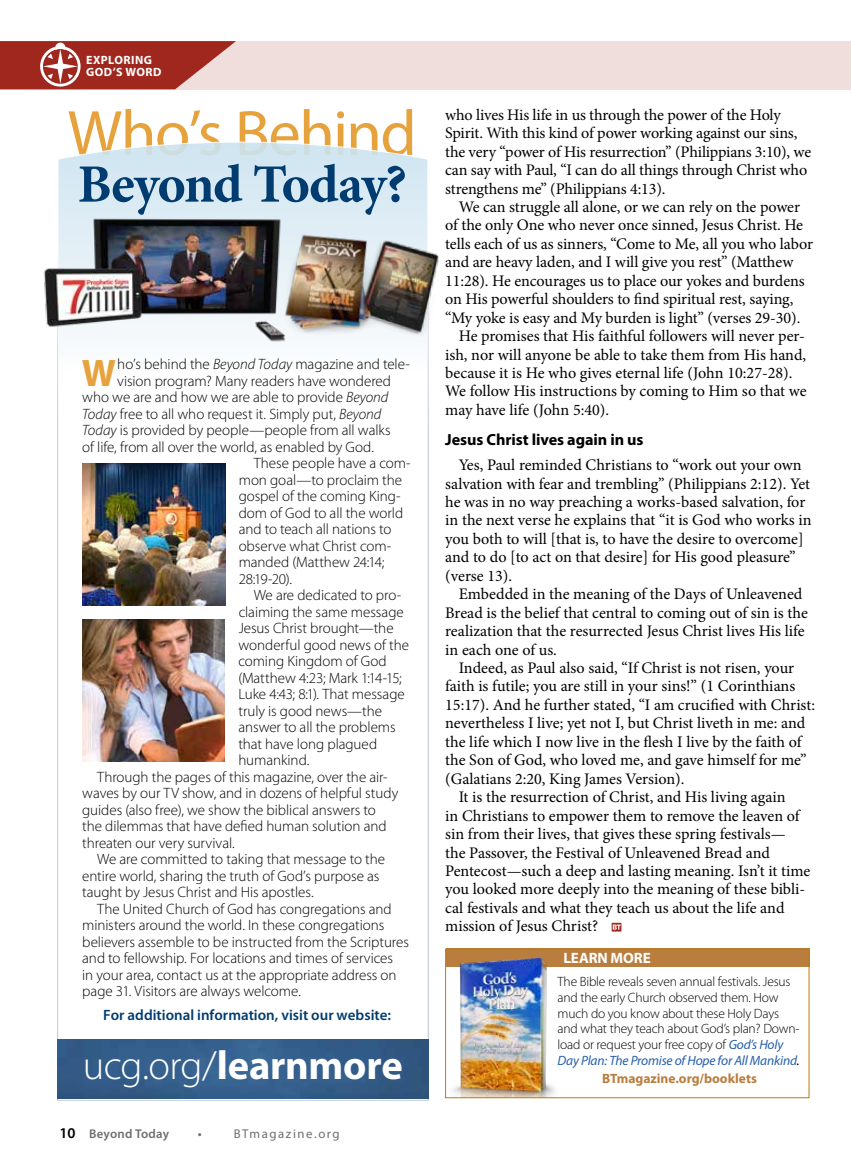
<style>
.page{position:relative;width:851px;height:1161px;background:#fff}
.page>*{position:absolute;margin:0;border:0;box-sizing:border-box;transform-origin:0 0}
.t1{font:64.5px "Myriad Pro";letter-spacing:-.025em;color:#e6a33d}
.t2{font:700 54px "Minion Pro";letter-spacing:-.03em;color:#003c6f}
.t3{font:700 40.5px "Myriad Pro";letter-spacing:-.005em;color:#fff}
.t4{font:700 38.55px "Myriad Pro";color:#e6a33d}
.t5{font:16.2px/18.5px "Minion Pro";letter-spacing:-.005em;color:#000}
.t6{font:700 16.2px "Myriad Pro";letter-spacing:-.005em;color:#000}
.t7{font:300 15px "Myriad Pro";letter-spacing:-.005em;color:#000}
.t8{font:600 15px "Myriad Pro";color:#003c6f}
.t9{font:700 15px "Myriad Pro";color:#fff}
.t10{font:300 13.5px/15.8px "Myriad Pro";letter-spacing:-.015em;color:#000}
.t11{font:700 13.5px "Myriad Pro";color:#b97d3e}
.t12{font:600 12.75px "Myriad Pro";letter-spacing:.02em;color:#6d6e71}
.t13{font:12.75px "Myriad Pro";letter-spacing:.125em;color:#6d6e71}
.t14{font:700 12px/12px "Myriad Pro";letter-spacing:.035em;color:#fff}
.s1{font-style:italic}
.s2{font-weight:300}
.s3{font-size:15px;color:#000}
.s4{font-weight:400;font-style:italic;color:#265eac}
.s5{font-weight:400;font-style:italic}
</style>
<div class="page">
<div style="left:0;top:41px;width:850px;height:48px;background:#f0dedd"></div>
<svg style="left:0;top:41px;width:236px;height:48px;background:#ae4a42"></svg>
<svg style="left:57px;top:142px;width:371px;height:959px"></svg>
<img style="left:58px;top:1040px;width:370px;height:59px">
<img style="left:43px;top:216px;width:258px;height:132px">
<img style="left:82px;top:463px;width:143px;height:143px">
<img style="left:82px;top:619px;width:143px;height:143px">
<img style="left:277px;top:231px;width:162px;height:112px">
<div style="left:445px;top:949px;width:364px;height:18px;background:#b97d3e"></div>
<img style="left:452px;top:957px;width:103px;height:139px">
<div style="left:445px;top:949px;width:364px;height:149px;border:1px solid #b97c0f"></div>
<svg style="left:611px;top:923px;width:10px;height:9px"></svg>
<p class="t14" style="left:86px;top:54px;width:77px">EXPLORING<br>GOD’S WORD</p>
<h1 class="t1" style="left:68px;top:98px;width:351px">Who’s Behind</h1>
<h2 class="t2" style="left:77px;top:146px;width:331px">Beyond Today?</h2>
<h3 class="t4" style="left:82px;top:351px;width:36px">W</h3>
<p class="t7" style="left:117px;top:355px;width:294px">ho’s behind the <span class="s1">Beyond Today</span> magazine and tele-</p>
<p class="t7" style="left:117px;top:372px;width:275px">vision program? Many readers have wondered</p>
<p class="t7" style="left:82px;top:388px;width:308px">who we are and how we are able to provide <span class="s1">Beyond</span></p>
<p class="t7" style="left:82px;top:405px;width:301px"><span class="s1">Today</span> free to all who request it. Simply put, <span class="s1">Beyond</span></p>
<p class="t7" style="left:82px;top:421px;width:310px"><span class="s1">Today</span> is provided by people—people from all walks</p>
<p class="t7" style="left:82px;top:438px;width:293px">of life, from all over the world, as enabled by God.</p>
<p class="t7" style="left:254px;top:454px;width:158px">These people have a com-</p>
<p class="t7" style="left:239px;top:471px;width:165px">mon goal—to proclaim the</p>
<p class="t7" style="left:239px;top:487px;width:163px">gospel of the coming King-</p>
<p class="t7" style="left:239px;top:504px;width:166px">dom of God to all the world</p>
<p class="t7" style="left:239px;top:520px;width:154px">and to teach all nations to</p>
<p class="t7" style="left:239px;top:537px;width:154px">observe what Christ com-</p>
<p class="t7" style="left:239px;top:553px;width:147px">manded (Matthew 24:14;</p>
<p class="t7" style="left:239px;top:570px;width:55px">28:19-20).</p>
<p class="t7" style="left:254px;top:586px;width:149px">We are dedicated to pro-</p>
<p class="t7" style="left:239px;top:603px;width:167px">claiming the same message</p>
<p class="t7" style="left:239px;top:619px;width:156px">Jesus Christ brought—the</p>
<p class="t7" style="left:238px;top:636px;width:172px">wonderful good news of the</p>
<p class="t7" style="left:238px;top:652px;width:150px">coming Kingdom of God</p>
<p class="t7" style="left:238px;top:669px;width:165px">(Matthew 4:23; Mark 1:14-15;</p>
<p class="t7" style="left:238px;top:685px;width:168px">Luke 4:43; 8:1). That message</p>
<p class="t7" style="left:238px;top:702px;width:145px">truly is good news—the</p>
<p class="t7" style="left:238px;top:718px;width:159px">answer to all the problems</p>
<p class="t7" style="left:238px;top:735px;width:140px">that have long plagued</p>
<p class="t7" style="left:238px;top:751px;width:73px">humankind.</p>
<p class="t7" style="left:97px;top:768px;width:292px">Through the pages of this magazine, over the air-</p>
<p class="t7" style="left:82px;top:784px;width:317px">waves by our TV show, and in dozens of helpful study</p>
<p class="t7" style="left:82px;top:801px;width:295px">guides (also free), we show the biblical answers to</p>
<p class="t7" style="left:82px;top:817px;width:306px">the dilemmas that have defied human solution and</p>
<p class="t7" style="left:82px;top:834px;width:154px">threaten our very survival.</p>
<p class="t7" style="left:97px;top:850px;width:289px">We are committed to taking that message to the</p>
<p class="t7" style="left:82px;top:867px;width:299px">entire world, sharing the truth of God’s purpose as</p>
<p class="t7" style="left:82px;top:883px;width:233px">taught by Jesus Christ and His apostles.</p>
<p class="t7" style="left:97px;top:900px;width:296px">The United Church of God has congregations and</p>
<p class="t7" style="left:82px;top:916px;width:303px">ministers around the world. In these congregations</p>
<p class="t7" style="left:82px;top:933px;width:328px">believers assemble to be instructed from the Scriptures</p>
<p class="t7" style="left:82px;top:949px;width:312px">and to fellowship. For locations and times of services</p>
<p class="t7" style="left:82px;top:966px;width:316px">in your area, contact us at the appropriate address on</p>
<p class="t7" style="left:82px;top:982px;width:220px">page 31. Visitors are always welcome.</p>
<p class="t8" style="left:103px;top:1007px;width:289px">For additional information, visit our website:</p>
<h3 class="t3" style="left:83px;top:1043px;width:321px"><span class="s2">ucg.org/</span>learnmore</h3>
<p class="t12" style="left:59px;top:1126px;width:111px"><span class="s3">10</span> Beyond Today</p>
<p class="t12" style="left:198px;top:1126px;width:5px">•</p>
<p class="t13" style="left:234px;top:1126px;width:107px">BTmagazine.org</p>
<p class="t5" style="left:445px;top:105px;width:367px">who lives His life in us through the power of the Holy Spirit. With this kind of power working against our sins, the very “power of His resurrection” (Philippians 3:10), we can say with Paul, “I can do all things through Christ who strengthens me” (Philippians 4:13).</p>
<p class="t5" style="left:458px;top:198px;width:343px">We can struggle all alone, or we can rely on the power</p>
<p class="t5" style="left:445px;top:216px;width:359px">of the only One who never once sinned, Jesus Christ. He</p>
<p class="t5" style="left:445px;top:235px;width:369px">tells each of us as sinners, “Come to Me, all you who labor</p>
<p class="t5" style="left:445px;top:253px;width:349px">and are heavy laden, and I will give you rest” (Matthew</p>
<p class="t5" style="left:445px;top:271px;width:361px">11:28). He encourages us to place our yokes and burdens</p>
<p class="t5" style="left:445px;top:290px;width:350px">on His powerful shoulders to find spiritual rest, saying,</p>
<p class="t5" style="left:445px;top:308px;width:356px">“My yoke is easy and My burden is light” (verses 29-30).</p>
<p class="t5" style="left:458px;top:327px;width:347px">He promises that His faithful followers will never per-</p>
<p class="t5" style="left:445px;top:345px;width:362px">ish, nor will anyone be able to take them from His hand,</p>
<p class="t5" style="left:445px;top:364px;width:349px">because it is He who gives eternal life (John 10:27-28).</p>
<p class="t5" style="left:445px;top:382px;width:363px">We follow His instructions by coming to Him so that we</p>
<p class="t5" style="left:445px;top:401px;width:165px">may have life (John 5:40).</p>
<p class="t6" style="left:445px;top:431px;width:200px">Jesus Christ lives again in us</p>
<p class="t5" style="left:445px;top:456px;width:368px;text-indent:13px">Yes, Paul reminded Christians to “work out your own salvation with fear and trembling” (Philippians 2:12). Yet he was in no way preaching a works-based salvation, for in the next verse he explains that “it is God who works in you both to will [that is, to have the desire to overcome] and to do [to act on that desire] for His good pleasure” (verse 13).</p>
<p class="t5" style="left:445px;top:585px;width:364px;text-indent:13px">Embedded in the meaning of the Days of Unleavened Bread is the belief that central to coming out of sin is the realization that the resurrected Jesus Christ lives His life in each one of us.</p>
<p class="t5" style="left:458px;top:659px;width:337px">Indeed, as Paul also said, “If Christ is not risen, your</p>
<p class="t5" style="left:445px;top:677px;width:351px">faith is futile; you are still in your sins!” (1 Corinthians</p>
<p class="t5" style="left:445px;top:696px;width:371px">15:17). And he further stated, “I am crucified with Christ:</p>
<p class="t5" style="left:445px;top:714px;width:361px">nevertheless I live; yet not I, but Christ liveth in me: and</p>
<p class="t5" style="left:445px;top:733px;width:358px">the life which I now live in the flesh I live by the faith of</p>
<p class="t5" style="left:445px;top:751px;width:363px">the Son of God, who loved me, and gave himself for me”</p>
<p class="t5" style="left:445px;top:769px;width:241px">(Galatians 2:20, King James Version).</p>
<p class="t5" style="left:458px;top:788px;width:328px">It is the resurrection of Christ, and His living again</p>
<p class="t5" style="left:445px;top:806px;width:356px">in Christians to empower them to remove the leaven of</p>
<p class="t5" style="left:445px;top:825px;width:342px">sin from their lives, that gives these spring festivals—</p>
<p class="t5" style="left:445px;top:843px;width:326px">the Passover, the Festival of Unleavened Bread and</p>
<p class="t5" style="left:445px;top:862px;width:366px">Pentecost—such a deep and lasting meaning. Isn’t it time</p>
<p class="t5" style="left:445px;top:880px;width:361px">you looked more deeply into the meaning of these bibli-</p>
<p class="t5" style="left:445px;top:899px;width:341px">cal festivals and what they teach us about the life and</p>
<p class="t5" style="left:445px;top:917px;width:154px">mission of Jesus Christ?</p>
<p class="t9" style="left:563px;top:950px;width:89px">LEARN MORE</p>
<p class="t10" style="left:557px;top:974px;width:243px">The Bible reveals seven annual festivals. Jesus and the early Church observed them. How much do you know about these Holy Days and what they teach about God’s plan? Down&shy;load or request your free copy of <span class="s4">God’s Holy Day Plan: The Promise of Hope for All Mankind</span><span class="s5">.</span></p>
<p class="t11" style="left:602px;top:1071px;width:156px">BTmagazine.org/booklets</p>
</div>
